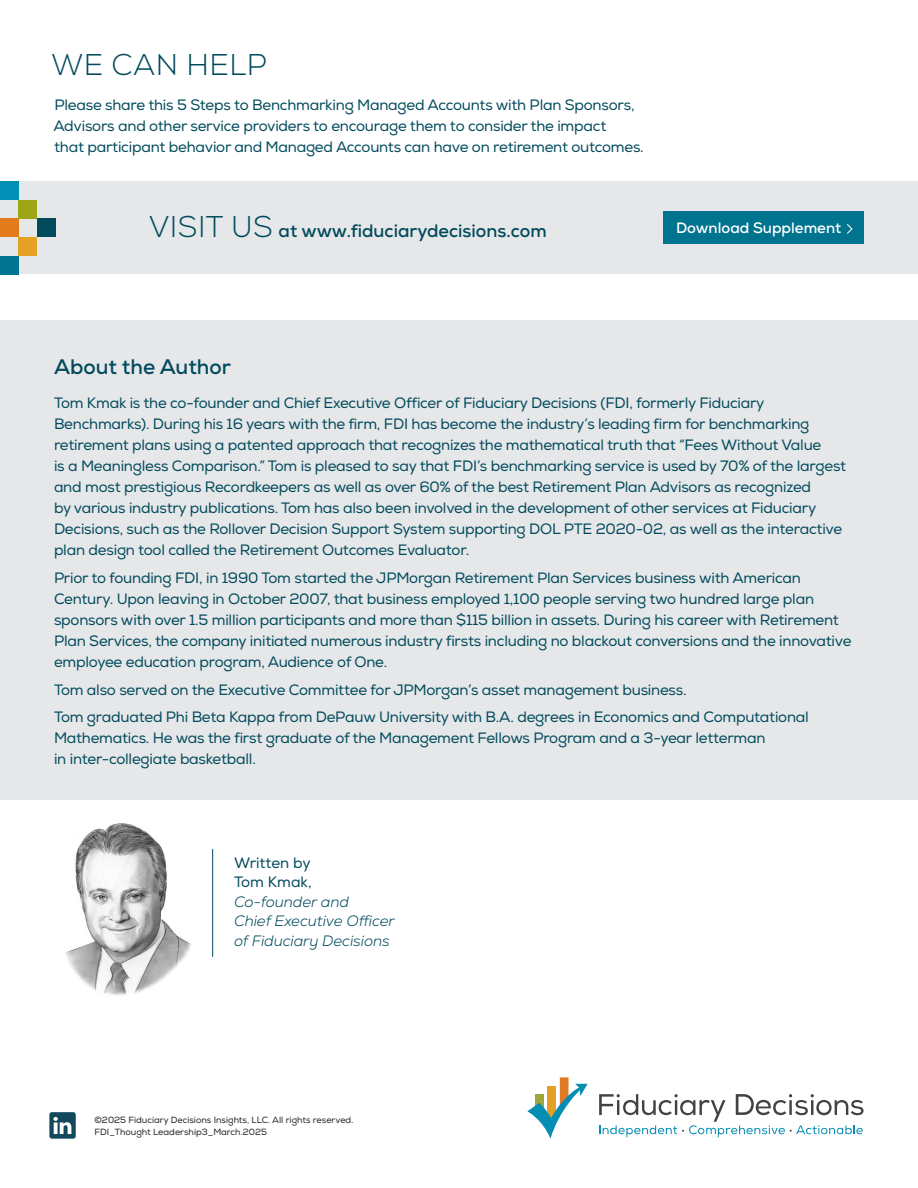
<style>
.page{position:relative;width:918px;height:1188px;background:#fff}
.page>*{position:absolute;margin:0;border:0;box-sizing:border-box;transform-origin:0 0}
.t1{font:300 30px "Nexa";letter-spacing:.015em;color:#004a5c}
.t2{font:700 21px "Nexa";color:#004a5c}
.t3{font:700 18px "Nexa";color:#004a5c}
.t4{font:15px/21px "Nexa";letter-spacing:-.015em;color:#004a5c}
.t5{font:italic 300 15px/19.5px "Nexa";color:#004a5c}
.t6{font:700 15px "Nexa";color:#fff}
.t7{font:9px "Nexa";color:#231f20}
.s1{font-weight:300;font-size:30px}
.s2{font-weight:400;font-style:normal}
</style>
<div class="page">
<img style="left:65px;top:823px;width:149px;height:172px">
<div style="left:0;top:320px;width:918px;height:479px;background:#e6e7e9"></div>
<hr style="left:212px;top:849px;width:1px;height:108px;background:#004a5c">
<svg style="left:527px;top:1077px;width:61px;height:62px"></svg>
<svg style="left:599px;top:1094px;width:265px;height:43px"></svg>
<svg style="left:49px;top:1112px;width:27px;height:27px"></svg>
<div style="left:0;top:181px;width:918px;height:93px;background:#e6e7e9"></div>
<div style="left:0;top:181px;width:19px;height:19px;background:#038fb5"></div>
<div style="left:0;top:219px;width:19px;height:18px;background:#e37a1c"></div>
<div style="left:19px;top:200px;width:18px;height:19px;background:#9ea617"></div>
<div style="left:37px;top:219px;width:19px;height:18px;background:#004a5c"></div>
<div style="left:19px;top:237px;width:18px;height:19px;background:#e3a126"></div>
<div style="left:0;top:256px;width:19px;height:18px;background:#00738f"></div>
<div style="left:664px;top:212px;width:200px;height:32px;background:#00738f"></div>
<svg style="left:847px;top:224px;width:6px;height:10px"></svg>
<p class="t1" style="left:51px;top:47px;width:217px">WE CAN HELP</p>
<p class="t4" style="left:53px;top:94px;width:592px">Please share this 5 Steps to Benchmarking Managed Accounts with Plan Sponsors,<br>Advisors and other service providers to encourage them to consider the impact<br>that participant behavior and Managed Accounts can have on retirement outcomes.</p>
<p class="t3" style="left:149px;top:220px;width:400px"><span class="s1">VISIT US</span> at www.fiduciarydecisions.com</p>
<p class="t6" style="left:676px;top:218px;width:166px">Download Supplement</p>
<p class="t2" style="left:54px;top:353px;width:179px">About the Author</p>
<p class="t4" style="left:54px;top:393px;width:794px">Tom Kmak is the co-founder and Chief Executive Officer of Fiduciary Decisions (FDI, formerly Fiduciary Benchmarks). During his 16 years with the firm, FDI has become the industry’s leading firm for benchmarking retirement plans using a patented approach that recognizes the mathematical truth that “Fees Without Value<br>is a Meaningless Comparison.” Tom is pleased to say that FDI’s benchmarking service is used by 70% of the largest and most prestigious Recordkeepers as well as over 60% of the best Retirement Plan Advisors as recognized<br>by various industry publications. Tom has also been involved in the development of other services at Fiduciary Decisions, such as the Rollover Decision Support System supporting DOL PTE 2020-02, as well as the interactive plan design tool called the Retirement Outcomes Evaluator.</p>
<p class="t4" style="left:54px;top:567px;width:799px">Prior to founding FDI, in 1990 Tom started the JPMorgan Retirement Plan Services business with American Century. Upon leaving in October 2007, that business employed 1,100 people serving two hundred large plan sponsors with over 1.5 million participants and more than $115 billion in assets. During his career with Retirement Plan Services, the company initiated numerous industry firsts including no blackout conversions and the innovative employee education program, Audience of One.</p>
<p class="t4" style="left:54px;top:679px;width:634px">Tom also served on the Executive Committee for JPMorgan’s asset management business.</p>
<p class="t4" style="left:54px;top:707px;width:756px">Tom graduated Phi Beta Kappa from DePauw University with B.A. degrees in Economics and Computational<br>Mathematics. He was the first graduate of the Management Fellows Program and a 3-year letterman<br>in inter-collegiate basketball.</p>
<p class="t5" style="left:234px;top:853px;width:162px"><span class="s2">Written by<br>Tom Kmak,<br></span>Co-founder and<br>Chief Executive Officer of Fiduciary Decisions</p>
<p class="t7" style="left:94px;top:1115px;width:260px">©2025 Fiduciary Decisions Insights, LLC. All rights reserved.</p>
<p class="t7" style="left:94px;top:1127px;width:174px">FDI_Thought Leadership3_March.2025</p>
</div>
